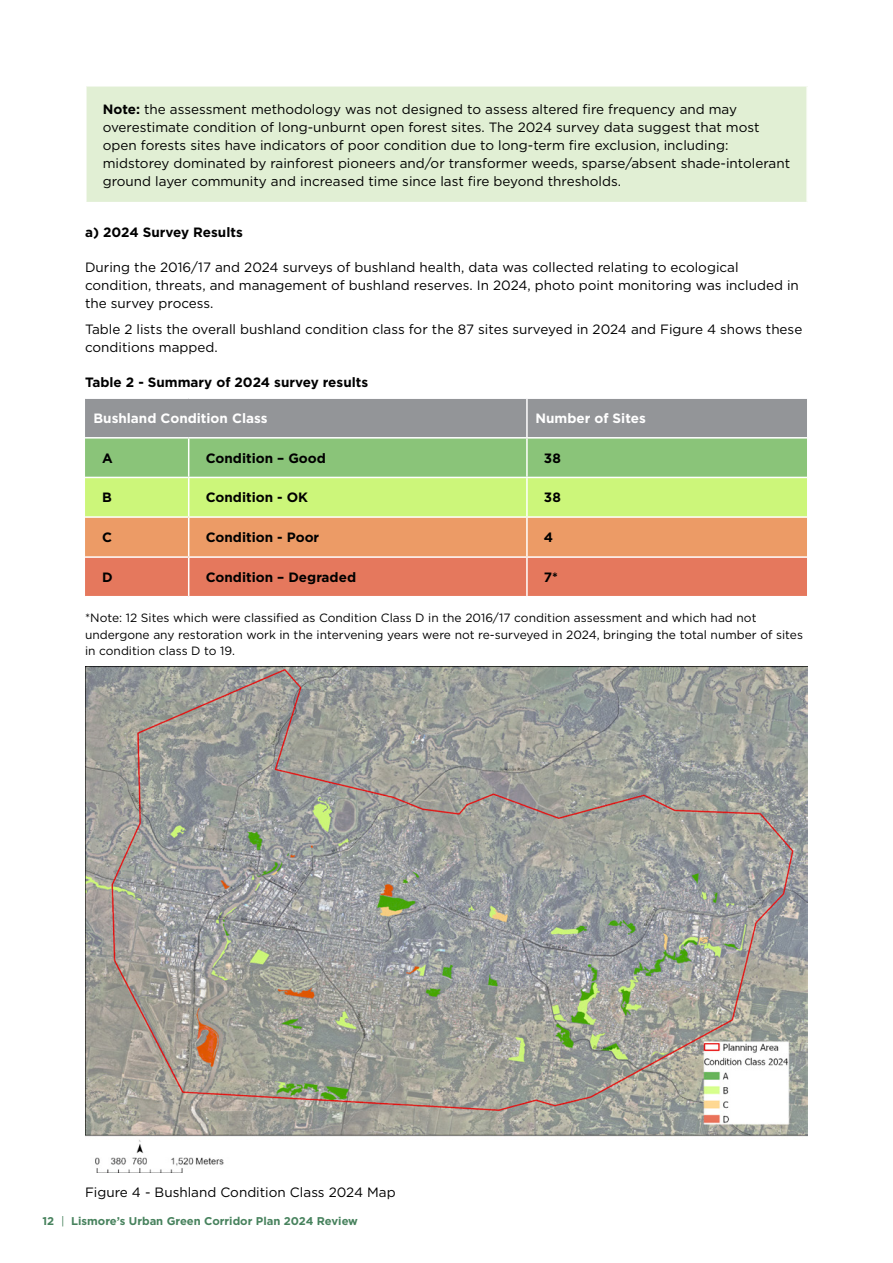
<style>
.page{position:relative;width:893px;height:1263px;background:#fff}
.page>*{position:absolute;margin:0;border:0;box-sizing:border-box;transform-origin:0 0}
.t1{font:13.5px/18px "Gotham";color:#000}
.t2{font:700 13.5px "Gotham";color:#000}
.t3{font:700 13.5px "Gotham";color:#fff}
.t4{font:12px/16.5px "Gotham";color:#000}
.t5{font:700 11.25px "Gotham";color:#47825d}
.s1{font-weight:700}
.s2{font-weight:400}
</style>
<div class="page">
<div style="left:86px;top:86px;width:721px;height:117px;background:#e1efd4"></div>
<hr style="left:85px;top:85px;width:723px;height:2px;background:#fff">
<hr style="left:85px;top:87px;width:2px;height:115px;background:#fff">
<hr style="left:806px;top:87px;width:2px;height:115px;background:#fff">
<hr style="left:85px;top:202px;width:723px;height:1px;background:#fff">
<svg style="left:85px;top:399px;width:722px;height:197px;background:#bfad76"></svg>
<hr style="left:526px;top:399px;width:2px;height:38px;background:#fff">
<hr style="left:85px;top:437px;width:104px;height:2px;background:#fff">
<hr style="left:189px;top:437px;width:338px;height:2px;background:#fff">
<hr style="left:188px;top:439px;width:1px;height:38px;background:#fff">
<hr style="left:527px;top:437px;width:280px;height:2px;background:#fff">
<hr style="left:526px;top:439px;width:2px;height:38px;background:#fff">
<hr style="left:85px;top:477px;width:104px;height:1px;background:#fff">
<hr style="left:189px;top:477px;width:338px;height:1px;background:#fff">
<hr style="left:188px;top:478px;width:1px;height:38px;background:#fff">
<hr style="left:527px;top:477px;width:280px;height:1px;background:#fff">
<hr style="left:526px;top:478px;width:2px;height:38px;background:#fff">
<hr style="left:85px;top:516px;width:104px;height:2px;background:#fff">
<hr style="left:189px;top:516px;width:338px;height:2px;background:#fff">
<hr style="left:188px;top:518px;width:1px;height:38px;background:#fff">
<hr style="left:527px;top:516px;width:280px;height:2px;background:#fff">
<hr style="left:526px;top:518px;width:2px;height:38px;background:#fff">
<hr style="left:85px;top:556px;width:104px;height:2px;background:#fff">
<hr style="left:189px;top:556px;width:338px;height:2px;background:#fff">
<hr style="left:188px;top:558px;width:1px;height:38px;background:#fff">
<hr style="left:527px;top:556px;width:280px;height:2px;background:#fff">
<hr style="left:526px;top:558px;width:2px;height:38px;background:#fff">
<img style="left:85px;top:667px;width:723px;height:505px">
<p class="t1" style="left:103px;top:100px;width:689px"><span class="s1">Note:</span> the assessment methodology was not designed to assess altered fire frequency and may overestimate condition of long-unburnt open forest sites. The 2024 survey data suggest that most open forests sites have indicators of poor condition due to long-term fire exclusion, including: midstorey dominated by rainforest pioneers and/or transformer weeds, sparse/absent shade-intolerant ground layer community and increased time since last fire beyond thresholds.</p>
<p class="t2" style="left:85px;top:224px;width:159px">a) 2024 Survey Results</p>
<p class="t1" style="left:85px;top:258px;width:715px">During the 2016/17 and 2024 surveys of bushland health, data was collected relating to ecological condition, threats, and management of bushland reserves. In 2024, photo point monitoring was included in the survey process.</p>
<p class="t1" style="left:85px;top:320px;width:719px">Table 2 lists the overall bushland condition class for the 87 sites surveyed in 2024 and Figure 4 shows these conditions mapped.</p>
<p class="t2" style="left:85px;top:375px;width:285px">Table 2 - Summary of 2024 survey results</p>
<p class="t3" style="left:94px;top:410px;width:175px">Bushland Condition Class</p>
<p class="t3" style="left:535px;top:410px;width:112px">Number of Sites</p>
<p class="t2" style="left:102px;top:450px;width:12px">A</p>
<p class="t2" style="left:206px;top:450px;width:122px">Condition – Good</p>
<p class="t2" style="left:544px;top:450px;width:18px">38</p>
<p class="t2" style="left:102px;top:490px;width:11px">B</p>
<p class="t2" style="left:206px;top:490px;width:104px">Condition - OK</p>
<p class="t2" style="left:544px;top:490px;width:18px">38</p>
<p class="t2" style="left:102px;top:529px;width:11px">C</p>
<p class="t2" style="left:206px;top:529px;width:115px">Condition - Poor</p>
<p class="t2" style="left:544px;top:529px;width:11px">4</p>
<p class="t2" style="left:102px;top:569px;width:12px">D</p>
<p class="t2" style="left:206px;top:569px;width:152px">Condition – Degraded</p>
<p class="t2" style="left:544px;top:569px;width:16px">7*</p>
<p class="t4" style="left:85px;top:610px;width:719px">*Note: 12 Sites which were classified as Condition Class D in the 2016/17 condition assessment and which had not undergone any restoration work in the intervening years were not re-surveyed in 2024, bringing the total number of sites in condition class D to 19.</p>
<p class="t1" style="left:85px;top:1183px;width:312px">Figure 4 - Bushland Condition Class 2024 Map</p>
<p class="t5" style="left:43px;top:1214px;width:317px">12 <span class="s2">|</span> Lismore’s Urban Green Corridor Plan 2024 Review</p>
</div>
